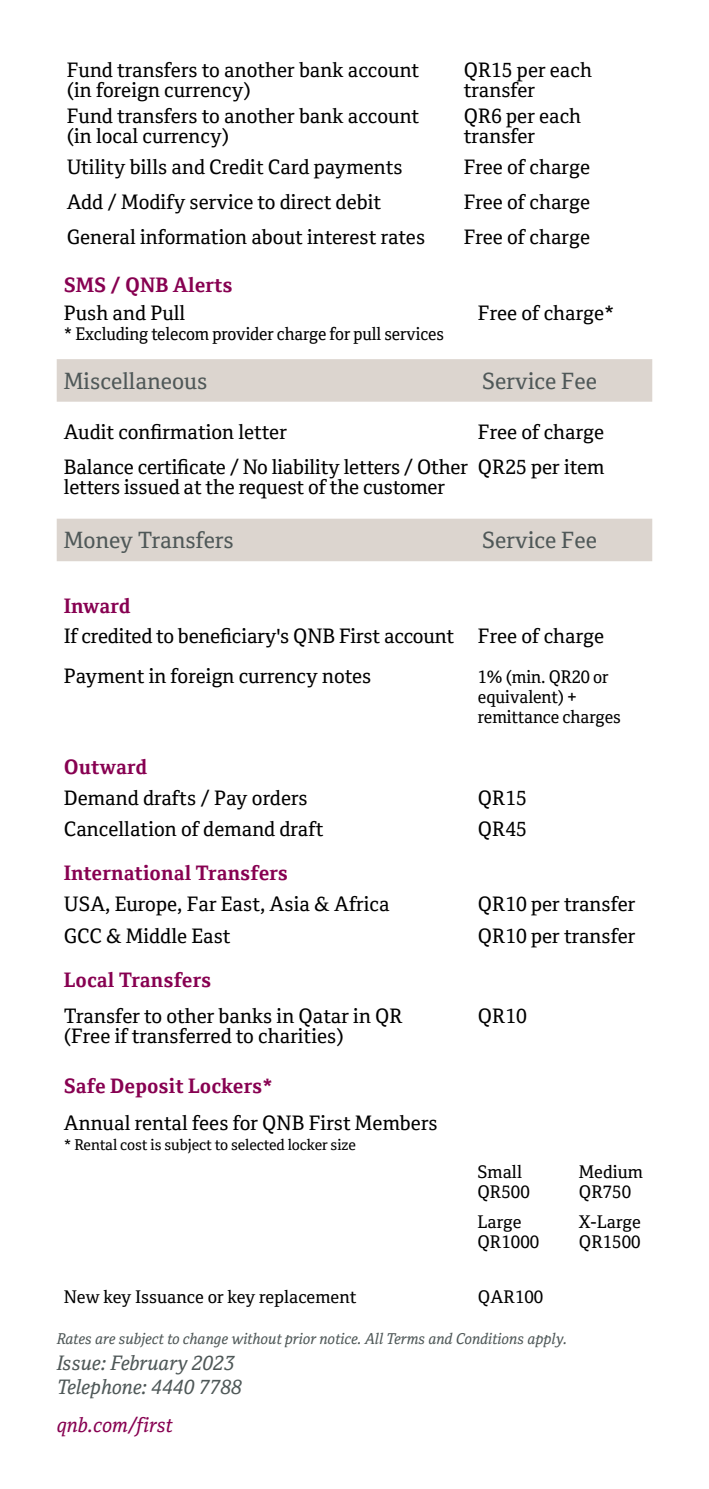
<style>
.page{position:relative;width:709px;height:1489px;background:#fff}
.page>*{position:absolute;margin:0;border:0;box-sizing:border-box;transform-origin:0 0}
.t1{font:22.5px "Cordale Corp";color:#4f5858}
.t2{font:20px/20px "Cordale Corp";color:#000}
.t3{font:700 20px "Cordale Corp";color:#870051}
.t4{font:italic 20px "Cordale Corp";color:#4f5858}
.t5{font:italic 20px "Cordale Corp";color:#870051}
.t6{font:17.5px/20px "Cordale Corp";letter-spacing:-.01em;color:#000}
.t7{font:17.5px "Cordale Corp";letter-spacing:-.01em;color:#000;scale:.95 1}
.t8{font:italic 15px "Cordale Corp";color:#4f5858}
.t9{font:15px "Cordale Corp";letter-spacing:-.01em;color:#000}
</style>
<div class="page">
<svg style="left:57px;top:359px;width:595px;height:202px"></svg>
<p class="t2" style="left:67px;top:60px;width:354px">Fund transfers to another bank account (in foreign currency)</p>
<p class="t2" style="left:464px;top:60px;width:130px">QR15 per each transfer</p>
<p class="t2" style="left:67px;top:106px;width:354px">Fund transfers to another bank account (in local currency)</p>
<p class="t2" style="left:464px;top:106px;width:119px">QR6 per each transfer</p>
<p class="t2" style="left:67px;top:157px;width:337px">Utility bills and Credit Card payments</p>
<p class="t2" style="left:464px;top:157px;width:128px">Free of charge</p>
<p class="t2" style="left:67px;top:192px;width:316px">Add / Modify service to direct debit</p>
<p class="t2" style="left:464px;top:192px;width:128px">Free of charge</p>
<p class="t2" style="left:67px;top:227px;width:360px">General information about interest rates</p>
<p class="t2" style="left:464px;top:227px;width:128px">Free of charge</p>
<p class="t3" style="left:64px;top:272px;width:171px">SMS / QNB Alerts</p>
<p class="t2" style="left:64px;top:303px;width:123px">Push and Pull</p>
<p class="t7" style="left:64px;top:323px;width:402px">* Excluding telecom provider charge for pull services</p>
<p class="t2" style="left:478px;top:303px;width:138px">Free of charge*</p>
<p class="t1" style="left:64px;top:367px;width:145px">Miscellaneous</p>
<p class="t1" style="left:482px;top:367px;width:117px">Service Fee</p>
<p class="t2" style="left:64px;top:422px;width:224px">Audit confirmation letter</p>
<p class="t2" style="left:478px;top:422px;width:128px">Free of charge</p>
<p class="t2" style="left:64px;top:457px;width:405px">Balance certificate / No liability letters / Other letters issued at the request of the customer</p>
<p class="t2" style="left:478px;top:457px;width:128px">QR25 per item</p>
<p class="t1" style="left:64px;top:526px;width:172px">Money Transfers</p>
<p class="t1" style="left:482px;top:526px;width:117px">Service Fee</p>
<p class="t3" style="left:64px;top:593px;width:68px">Inward</p>
<p class="t2" style="left:64px;top:616px;width:542px;line-height:40.2px">If credited to beneficiary's QNB First account Free of charge<br>Payment in foreign currency notes</p>
<p class="t6" style="left:478px;top:666px;width:144px">1% (min. QR20 or equivalent) + remittance charges</p>
<p class="t3" style="left:64px;top:754px;width:85px">Outward</p>
<p class="t2" style="left:64px;top:787px;width:245px">Demand drafts / Pay orders</p>
<p class="t2" style="left:478px;top:787px;width:51px">QR15</p>
<p class="t2" style="left:64px;top:819px;width:261px">Cancellation of demand draft</p>
<p class="t2" style="left:478px;top:819px;width:51px">QR45</p>
<p class="t3" style="left:64px;top:860px;width:226px">International Transfers</p>
<p class="t2" style="left:64px;top:894px;width:327px">USA, Europe, Far East, Asia &amp; Africa</p>
<p class="t2" style="left:478px;top:894px;width:159px">QR10 per transfer</p>
<p class="t2" style="left:64px;top:925px;width:168px">GCC &amp; Middle East</p>
<p class="t2" style="left:478px;top:925px;width:159px">QR10 per transfer</p>
<p class="t3" style="left:64px;top:967px;width:149px">Local Transfers</p>
<p class="t2" style="left:64px;top:1006px;width:340px">Transfer to other banks in Qatar in QR (Free if transferred to charities)</p>
<p class="t2" style="left:478px;top:1006px;width:51px">QR10</p>
<p class="t3" style="left:64px;top:1073px;width:210px">Safe Deposit Lockers*</p>
<p class="t2" style="left:64px;top:1112px;width:375px">Annual rental fees for QNB First Members</p>
<p class="t9" style="left:64px;top:1134px;width:293px">* Rental cost is subject to selected locker size</p>
<p class="t6" style="left:477px;top:1161px;width:54px">Small<br>QR500</p>
<p class="t6" style="left:477px;top:1211px;width:63px">Large<br>QR1000</p>
<p class="t6" style="left:579px;top:1161px;width:66px">Medium<br>QR750</p>
<p class="t6" style="left:579px;top:1211px;width:64px">X-Large<br>QR1500</p>
<p class="t6" style="left:64px;top:1286px;width:294px">New key Issuance or key replacement</p>
<p class="t6" style="left:478px;top:1286px;width:67px">QAR100</p>
<p class="t8" style="left:57px;top:1329px;width:512px">Rates are subject to change without prior notice. All Terms and Conditions apply.</p>
<p class="t4" style="left:57px;top:1350px;width:180px">Issue: February 2023</p>
<p class="t4" style="left:57px;top:1374px;width:187px">Telephone: 4440 7788</p>
<p class="t5" style="left:57px;top:1412px;width:117px">qnb.com/first</p>
</div>
